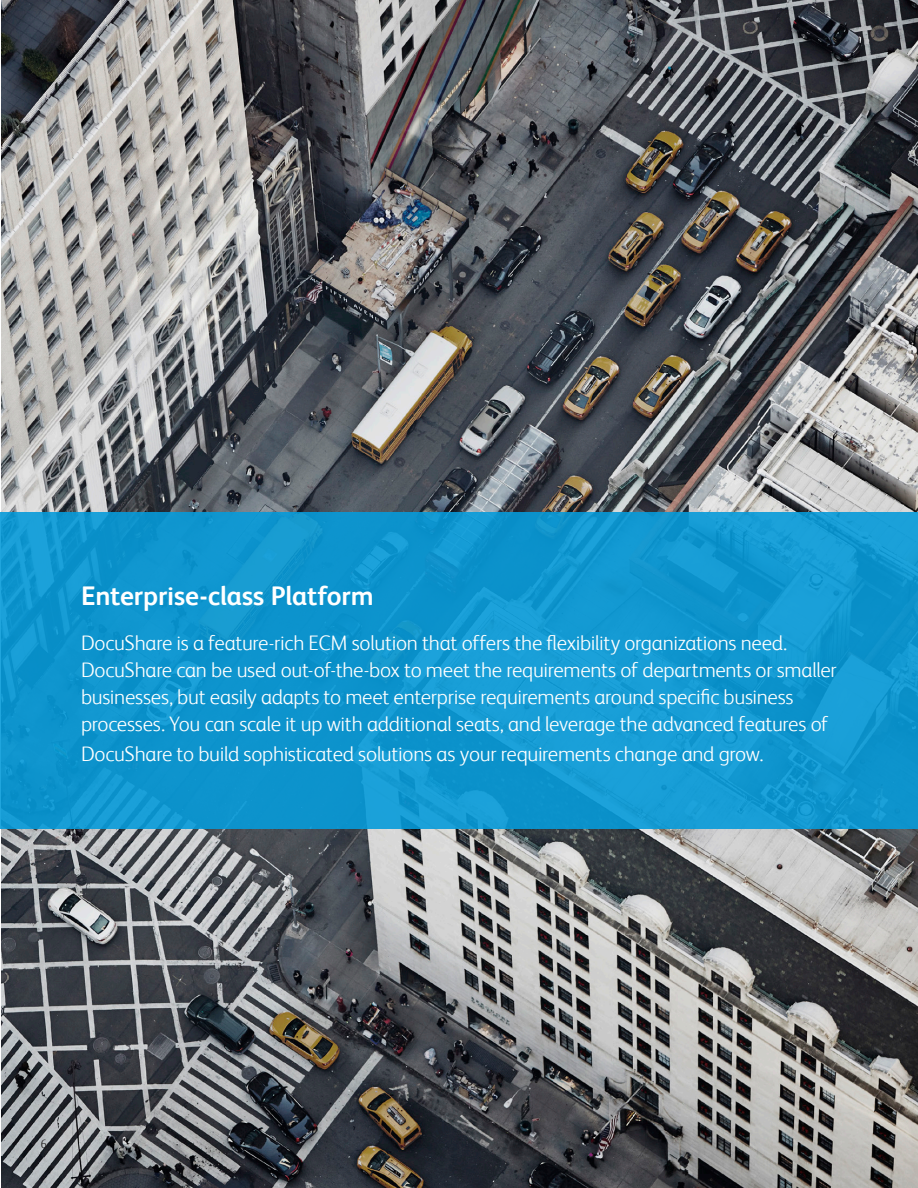
<style>
.page{position:relative;width:918px;height:1188px;background:#fff}
.page>*{position:absolute;margin:0;border:0;box-sizing:border-box;transform-origin:0 0}
.Body_Text___K{font:700 27px "Xerox Sans";letter-spacing:-.005em;color:#fff}
.Body_Text___K-2{font:300 21px/27px "Xerox Sans";letter-spacing:-.015em;color:#fff}
.Footer___Caption___K{font:300 12px "Xerox Sans";color:#231f20}
</style>
<div class="page">
<img style="left:1px;top:0;width:917px;height:1188px">
<div style="left:0;top:512px;width:918px;height:317px;background:#0f95ce"></div>
<p class="Body_Text___K" style="left:81px;top:577px;width:294px">Enterprise-class Platform</p>
<p class="Body_Text___K-2" style="left:81px;top:629px;width:757px">DocuShare is a feature-rich ECM solution that offers the flexibility organizations need.<br>DocuShare can be used out-of-the-box to meet the requirements of departments or smaller businesses, but easily adapts to meet enterprise requirements around specific business processes. You can scale it up with additional seats, and leverage the advanced features of</p>
<p class="Body_Text___K-2" style="left:81px;top:740px;width:684px">DocuShare to build sophisticated solutions as your requirements change and grow.</p>
<p class="Footer___Caption___K" style="left:40px;top:1136px;width:8px">6</p>
</div>
